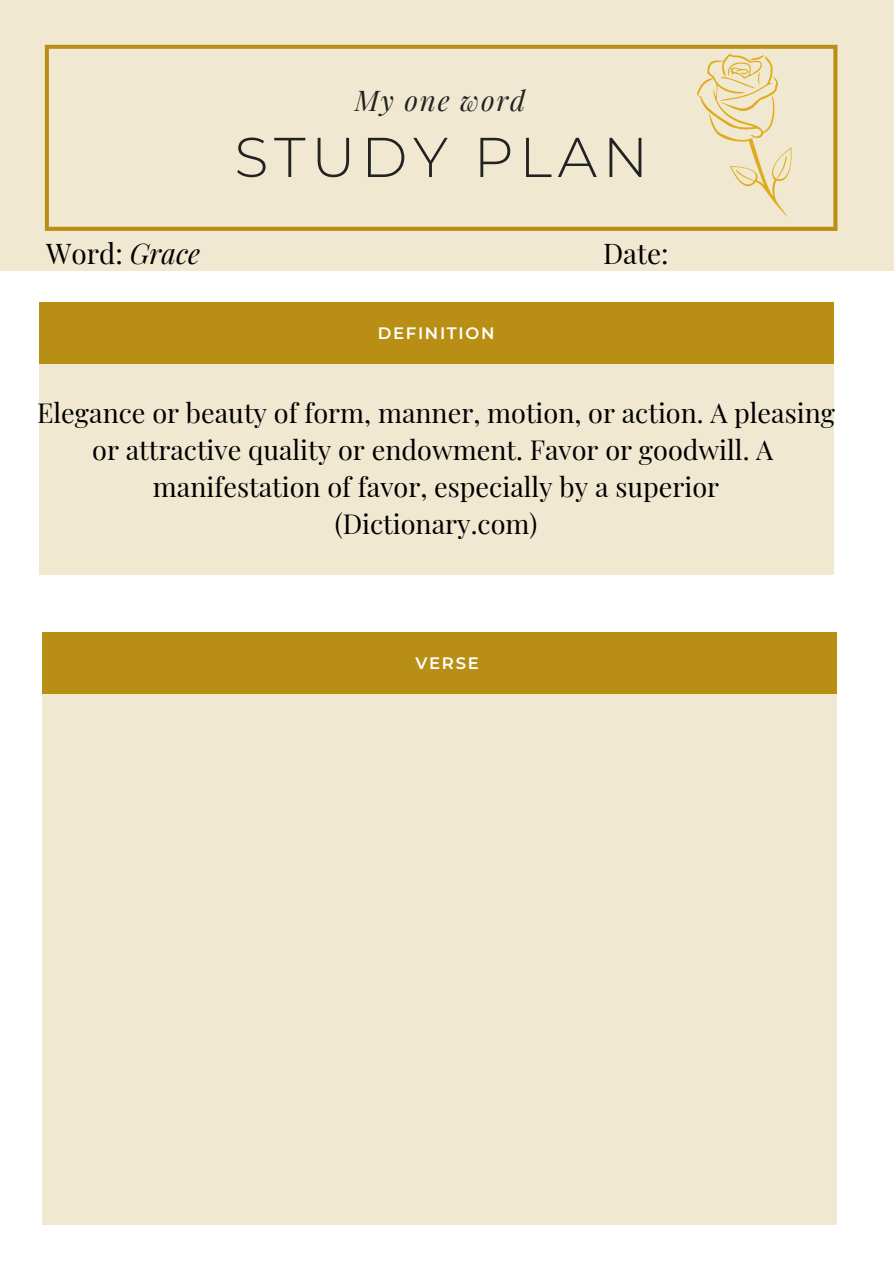
<style>
.page{position:relative;width:894px;height:1264px;background:#fff}
.page>*{position:absolute;margin:0;border:0;box-sizing:border-box;transform-origin:0 0}
.t1{font:300 55.95px "Montserrat";letter-spacing:.1em;color:#222}
.t2{font:27.9px "Playfair Display";color:#000}
.t3{font:italic 27.9px "Playfair Display";letter-spacing:.06em;color:#222}
.t4{font:27px/37.2px "Playfair Display";color:#000;text-align:center}
.t5{font:600 16.5px "Montserrat";letter-spacing:.1em;color:#fff}
.s1{font-style:italic}
</style>
<div class="page">
<div style="left:0;top:0;width:893px;height:270px;background:#f0e8d0"></div>
<svg style="left:45px;top:45px;width:792px;height:186px"></svg>
<div style="left:39px;top:344px;width:794px;height:230px;background:#f0e8d0"></div>
<div style="left:42px;top:674px;width:794px;height:550px;background:#f0e8d0"></div>
<div style="left:42px;top:632px;width:794px;height:62px;background:#b88f14"></div>
<img style="left:697px;top:55px;width:99px;height:165px">
<div style="left:39px;top:302px;width:794px;height:62px;background:#b88f14"></div>
<p class="t3" style="left:354px;top:81px;width:172px">My one word</p>
<h1 class="t1" style="left:234px;top:123px;width:415px">STUDY PLAN</h1>
<p class="t2" style="left:46px;top:234px;width:155px">Word: <span class="s1">Grace</span></p>
<p class="t2" style="left:603px;top:234px;width:67px">Date:</p>
<p class="t5" style="left:378px;top:323px;width:118px">DEFINITION</p>
<p class="t4" style="left:37px;top:393px;width:799px">Elegance or beauty of form, manner, motion, or action. A pleasing or attractive quality or endowment. Favor or goodwill. A manifestation of favor, especially by a superior<br>(Dictionary.com)</p>
<p class="t5" style="left:415px;top:652px;width:65px">VERSE</p>
</div>
